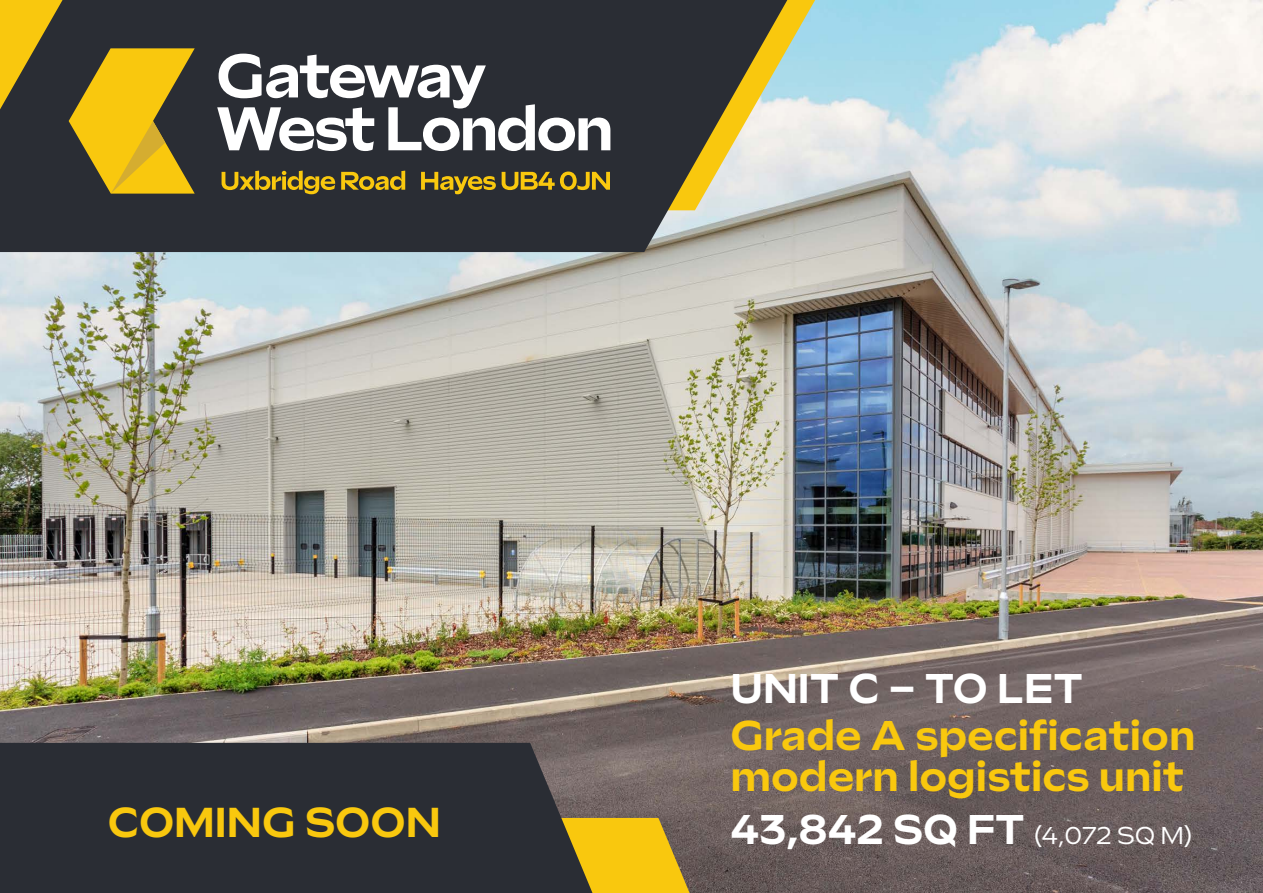
<style>
.page{position:relative;width:1263px;height:893px;background:#fff}
.page>*{position:absolute;margin:0;border:0;box-sizing:border-box;transform-origin:0 0}
.t1{font:700 41.7px "Sculpin";color:#f9c80e}
.t2{font:700 41.4px/41.2px "Sculpin";color:#f9c80e}
.t3{font:700 41.4px "Sculpin";color:#fff}
.s1{font-weight:400;font-size:24.3px}
</style>
<div class="page">
<img style="left:0;top:0;width:1263px;height:893px">
<svg style="left:787px;top:0;width:28px;height:210px;background:#cedbca"></svg>
<svg style="left:592px;top:818px;width:97px;height:75px;background:#e2b719"></svg>
<svg style="left:0;top:0;width:787px;height:252px;background:#424342"></svg>
<div style="left:0;top:743px;width:592px;height:150px;background:#2a2d34"></div>
<svg style="left:217px;top:54px;width:393px;height:97px"></svg>
<svg style="left:222px;top:171px;width:113px;height:23px;background:#796825"></svg>
<svg style="left:341px;top:171px;width:64px;height:19px"></svg>
<svg style="left:421px;top:172px;width:75px;height:22px;background:#7b6924"></svg>
<svg style="left:502px;top:172px;width:108px;height:18px;background:#8e7821"></svg>
<svg style="left:69px;top:48px;width:126px;height:146px;background:#b1921c"></svg>
<svg style="left:0;top:0;width:63px;height:109px;background:#917a21"></svg>
<p class="t3" style="left:730px;top:664px;width:354px">UNIT C – TO LET</p>
<p class="t2" style="left:730px;top:715px;width:467px">Grade A specification modern logistics unit</p>
<p class="t1" style="left:108px;top:798px;width:335px">COMING SOON</p>
<p class="t3" style="left:730px;top:805px;width:464px">43,842 SQ FT <span class="s1">(4,072 SQ M)</span></p>
</div>
